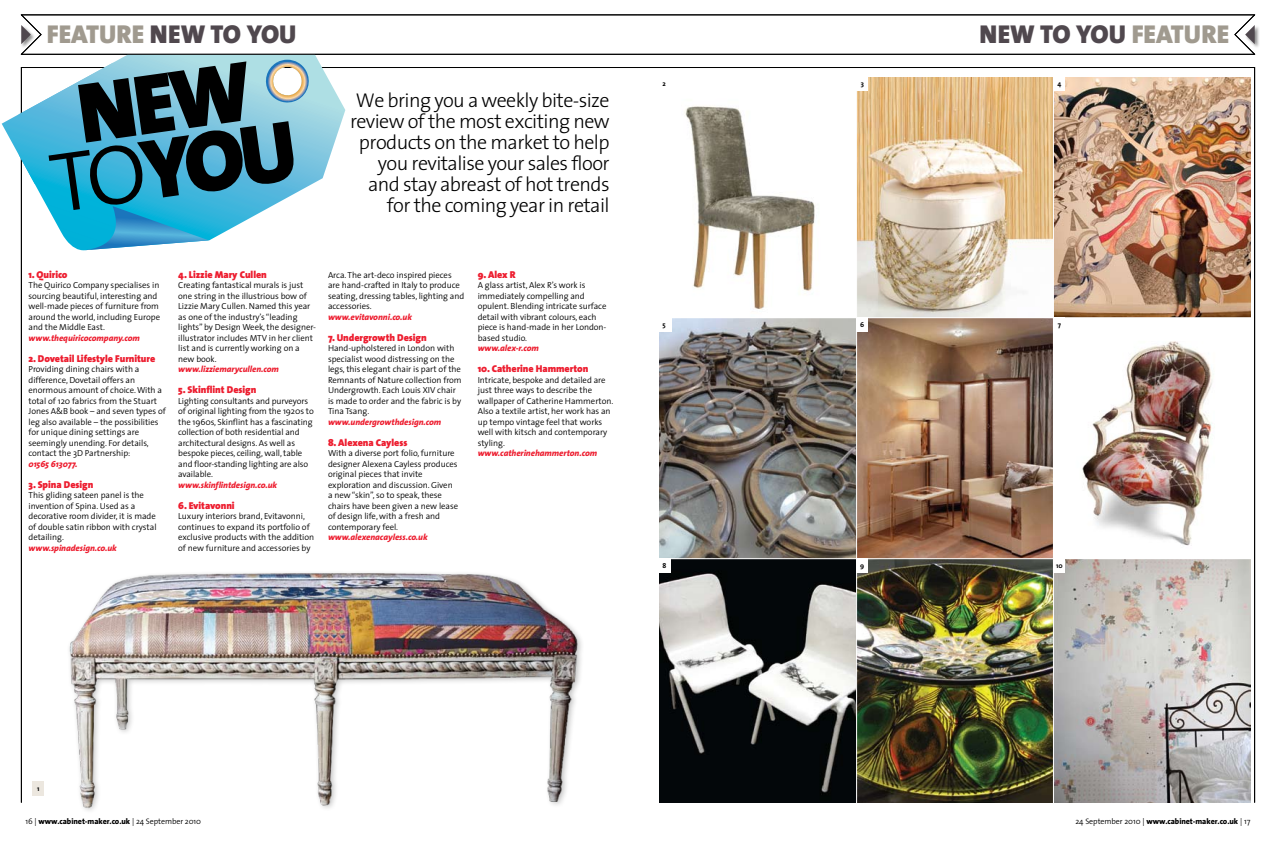
<style>
.page{position:relative;width:1276px;height:842px;background:#fff}
.page>*{position:absolute;margin:0;border:0;box-sizing:border-box;transform-origin:0 0}
.t1{font:900 86px/65px "The Sans";color:#000;text-align:center}
.t2{font:26px "The Sans Black Caps";color:#50484e}
.t3{font:300 20px/21px "The Sans";letter-spacing:-.03em;color:#000;text-align:right}
.t4{font:900 10px "The Sans";letter-spacing:-.005em;color:#ed1d2f}
.t5{font:300 8.8px/10.5px "The Sans";letter-spacing:-.005em;color:#000}
.t6{font:italic 800 8.8px "The Sans";letter-spacing:-.005em;color:#ed1d2f}
.t7{font:800 8px "The Sans";letter-spacing:-.01em;color:#000}
.t8{font:700 7px "The Sans";color:#000}
.s1{color:#a09a8f}
.s2{font-weight:300;font-size:85px}
.s3{font-weight:300}
</style>
<div class="page">
<div style="left:1244px;top:24px;width:15px;height:24px;background:#000;opacity:.45"></div>
<img style="left:693px;top:184px;width:122px;height:126px">
<svg style="left:857px;top:184px;width:196px;height:133px"></svg>
<img style="left:1054px;top:184px;width:196px;height:133px">
<img style="left:659px;top:318px;width:197px;height:240px">
<img style="left:857px;top:318px;width:196px;height:240px">
<img style="left:1082px;top:341px;width:131px;height:205px">
<img style="left:659px;top:559px;width:197px;height:244px">
<img style="left:857px;top:559px;width:196px;height:244px">
<svg style="left:1054px;top:559px;width:196px;height:244px"></svg>
<svg style="left:2px;top:114px;width:310px;height:137px"></svg>
<svg style="left:84px;top:206px;width:125px;height:44px"></svg>
<div style="left:657px;top:317px;width:14px;height:15px;background:#fff"></div>
<div style="left:658px;top:558px;width:13px;height:15px;background:#fff"></div>
<div style="left:856px;top:317px;width:12px;height:15px;background:#fff"></div>
<div style="left:856px;top:558px;width:12px;height:15px;background:#fff"></div>
<div style="left:1053px;top:558px;width:12px;height:15px;background:#fff"></div>
<svg style="left:19px;top:15px;width:1235px;height:169px"></svg>
<img style="left:69px;top:573px;width:513px;height:238px">
<div style="left:32px;top:781px;width:12px;height:14px;background:#ece7df"></div>
<h2 class="t2" style="left:47px;top:18px;width:251px"><span class="s1">FEATURE</span> NEW TO YOU</h2>
<h1 class="t1" style="left:37px;top:88px;width:249px;rotate:-8deg">NEW<br><span class="s2">TO</span>YOU</h1>
<h3 class="t3" style="left:350px;top:90px;width:261px">We bring you a weekly bite-size review of the most exciting new products on the market to help you revitalise your sales floor and stay abreast of hot trends for the coming year in retail</h3>
<p class="t4" style="left:29px;top:268px;width:41px">1. Quirico</p>
<p class="t5" style="left:29px;top:280px;width:133px">The Quirico Company specialises in sourcing beautiful, interesting and well-made pieces of furniture from around the world, including Europe and the Middle East.</p>
<p class="t6" style="left:29px;top:332px;width:113px">www.thequiricocompany.com</p>
<p class="t4" style="left:29px;top:352px;width:128px">2. Dovetail Lifestyle Furniture</p>
<p class="t5" style="left:29px;top:364px;width:139px">Providing dining chairs with a difference, Dovetail offers an enormous amount of choice. With a total of 120 fabrics from the Stuart<br>Jones A&amp;B book – and seven types of leg also available – the possibilities for unique dining settings are seemingly unending. For details, contact the 3D Partnership:</p>
<p class="t6" style="left:29px;top:458px;width:51px">01565 613077.</p>
<p class="t4" style="left:29px;top:478px;width:66px">3. Spina Design</p>
<p class="t5" style="left:29px;top:490px;width:130px">This gliding sateen panel is the invention of Spina. Used as a decorative room divider, it is made of double satin ribbon with crystal detailing.</p>
<p class="t6" style="left:29px;top:542px;width:90px">www.spinadesign.co.uk</p>
<p class="t4" style="left:178px;top:268px;width:90px">4. Lizzie Mary Cullen</p>
<p class="t5" style="left:178px;top:280px;width:139px">Creating fantastical murals is just one string in the illustrious bow of<br>Lizzie Mary Cullen. Named this year as one of the industry’s “leading lights” by Design Week, the designer&shy;illustrator includes MTV in her client list and is currently working on a new book.</p>
<p class="t6" style="left:178px;top:363px;width:102px">www.lizziemarycullen.com</p>
<p class="t4" style="left:178px;top:383px;width:80px">5. Skinflint Design</p>
<p class="t5" style="left:178px;top:395px;width:137px">Lighting consultants and purveyors of original lighting from the 1920s to the 1960s, Skinflint has a fascinating collection of both residential and architectural designs. As well as bespoke pieces, ceiling, wall, table and floor-standing lighting are also available.</p>
<p class="t6" style="left:178px;top:479px;width:100px">www.skinflintdesign.co.uk</p>
<p class="t4" style="left:178px;top:499px;width:58px">6. Evitavonni</p>
<p class="t5" style="left:178px;top:511px;width:137px">Luxury interiors brand, Evitavonni, continues to expand its portfolio of exclusive products with the addition of new furniture and accessories by</p>
<p class="t5" style="left:328px;top:269px;width:138px">Arca. The art-deco inspired pieces are hand-crafted in Italy to produce seating, dressing tables, lighting and accessories.</p>
<p class="t6" style="left:328px;top:311px;width:85px">www.evitavonni.co.uk</p>
<p class="t4" style="left:328px;top:331px;width:100px">7. Undergrowth Design</p>
<p class="t5" style="left:328px;top:343px;width:135px">Hand-upholstered in London with specialist wood distressing on the legs, this elegant chair is part of the<br>Remnants of Nature collection from<br>Undergrowth. Each Louis XIV chair is made to order and the fabric is by<br>Tina Tsang.</p>
<p class="t6" style="left:328px;top:416px;width:115px">www.undergrowthdesign.com</p>
<p class="t4" style="left:328px;top:436px;width:81px">8. Alexena Cayless</p>
<p class="t5" style="left:328px;top:448px;width:132px">With a diverse port folio, furniture designer Alexena Cayless produces original pieces that invite exploration and discussion. Given a new “skin”, so to speak, these chairs have been given a new lease of design life, with a fresh and contemporary feel.</p>
<p class="t6" style="left:328px;top:531px;width:101px">www.alexenacayless.co.uk</p>
<p class="t4" style="left:478px;top:268px;width:39px">9. Alex R</p>
<p class="t5" style="left:478px;top:280px;width:130px">A glass artist, Alex R’s work is immediately compelling and opulent. Blending intricate surface detail with vibrant colours, each piece is hand-made in her London&shy;based studio.</p>
<p class="t6" style="left:478px;top:342px;width:63px">www.alex-r.com</p>
<p class="t4" style="left:478px;top:362px;width:112px">10. Catherine Hammerton</p>
<p class="t5" style="left:478px;top:374px;width:137px">Intricate, bespoke and detailed are just three ways to describe the wallpaper of Catherine Hammerton.<br>Also a textile artist, her work has an up tempo vintage feel that works well with kitsch and contemporary styling.</p>
<p class="t6" style="left:478px;top:447px;width:121px">www.catherinehammerton.com</p>
<p class="t8" style="left:662px;top:79px;width:5px">2</p>
<p class="t8" style="left:662px;top:320px;width:5px">5</p>
<p class="t8" style="left:662px;top:561px;width:5px">8</p>
<p class="t8" style="left:37px;top:784px;width:4px">1</p>
<p class="t7" style="left:26px;top:816px;width:177px"><span class="s3">16 |</span> www.cabinet-maker.co.uk <span class="s3">| 24 September 2010</span></p>
<h2 class="t2" style="left:979px;top:18px;width:251px">NEW TO YOU <span class="s1">FEATURE</span></h2>
<p class="t8" style="left:860px;top:79px;width:5px">3</p>
<p class="t8" style="left:1057px;top:79px;width:5px">4</p>
<p class="t8" style="left:860px;top:320px;width:6px">6</p>
<p class="t8" style="left:1057px;top:320px;width:5px">7</p>
<p class="t8" style="left:860px;top:561px;width:6px">9</p>
<p class="t8" style="left:1056px;top:561px;width:8px">10</p>
<p class="t7" style="left:1075px;top:816px;width:176px"><span class="s3">24 September 2010 |</span> www.cabinet-maker.co.uk <span class="s3">| 17</span></p>
</div>
